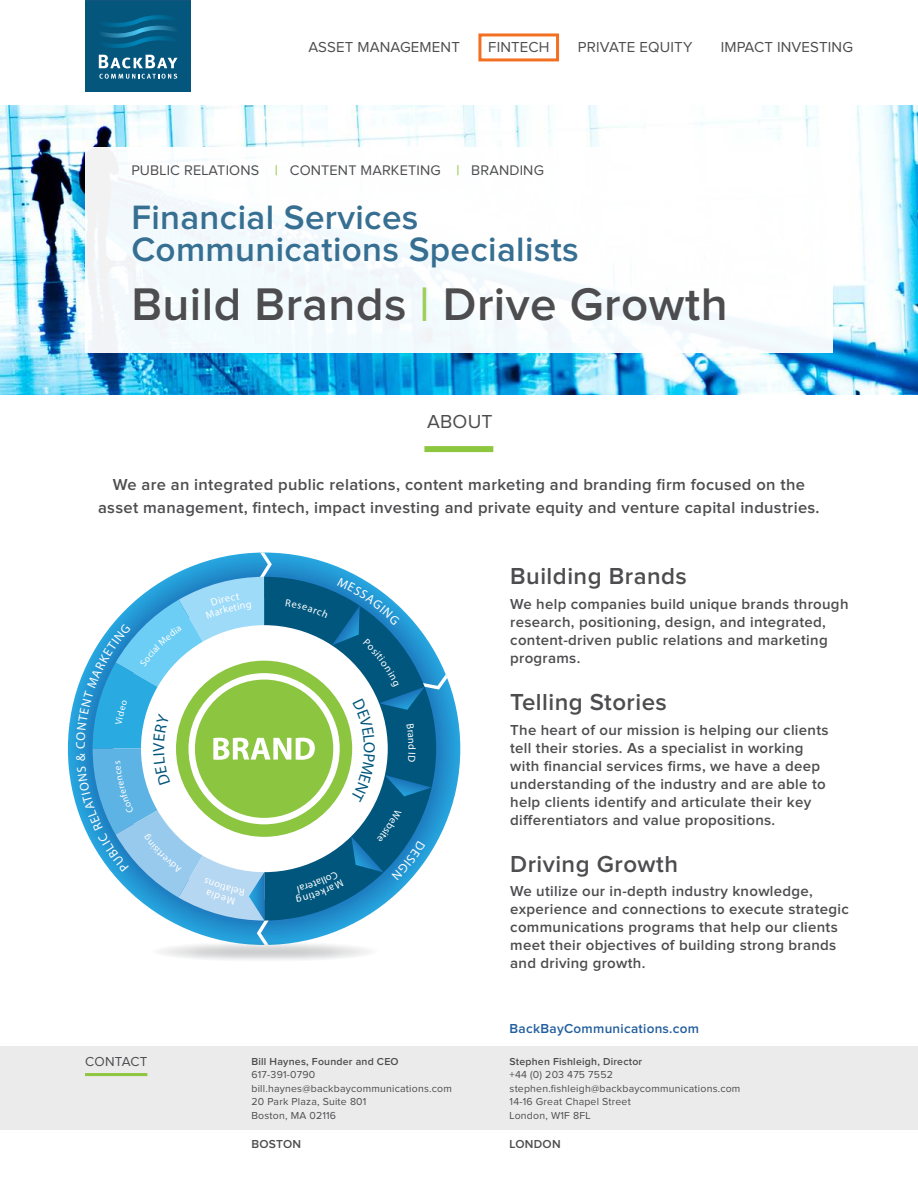
<style>
.page{position:relative;width:918px;height:1188px;background:#fff}
.page>*{position:absolute;margin:0;border:0;box-sizing:border-box;transform-origin:0 0}
.t1{font:600 47.4px "Proxima Nova";letter-spacing:.01em;color:#4d4d4f}
.t2{font:600 35.1px/32.5px "Proxima Nova";letter-spacing:.01em;color:#366f91}
.t3{font:600 24px "Proxima Nova";letter-spacing:.02em;color:#4d4d4f}
.t4{font:19.5px "Proxima Nova";letter-spacing:.01em;color:#4d4d4f}
.t5{font:600 16.5px/22.5px "Proxima Nova";letter-spacing:.02em;color:#4d4d4f;text-align:center}
.t6{font:600 15px/18px "Proxima Nova";letter-spacing:.02em;color:#4d4d4f}
.t7{font:15px "Proxima Nova";letter-spacing:.01em;color:#4d4d4f}
.t8{font:14.4px "Proxima Nova";letter-spacing:.01em;color:#4d4d4f}
.t9{font:600 13.5px "Proxima Nova";letter-spacing:.02em;color:#215e9e}
.t10{font:13.5px "Proxima Nova";letter-spacing:.02em;color:#4d4d4f}
.t11{font:600 12px "Proxima Nova";letter-spacing:.02em;color:#4d4d4f}
.t12{font:10.5px/13.5px "Proxima Nova";letter-spacing:.02em;color:#4d4d4f}
.t13{font:600 10.5px "Proxima Nova";letter-spacing:.02em;color:#4d4d4f}
.s1{font-weight:600;color:#9ecd58}
.s2{color:#9ecd58}
</style>
<div class="page">
<img style="left:0;top:106px;width:918px;height:289px">
<div style="left:85px;top:147px;width:748px;height:206px;background:#fff"></div>
<div style="left:85px;top:0;width:106px;height:92px;background:#05567d"></div>
<svg style="left:99px;top:74px;width:78px;height:5px"></svg>
<svg style="left:98px;top:15px;width:80px;height:53px"></svg>
<svg style="left:151px;top:941px;width:228px;height:21px"></svg>
<div style="left:57px;top:548px;width:414px;height:403px;background:#fff"></div>
<div style="left:424px;top:446px;width:69px;height:6px;background:#8dc63f"></div>
<div style="left:0;top:1047px;width:918px;height:83px;background:#ebebec"></div>
<hr style="left:85px;top:1073px;width:62px;height:3px;background:#8dc63f">
<div style="left:478px;top:33px;width:81px;height:28px;border:3px solid #f36f21"></div>
<svg style="left:76px;top:552px;width:371px;height:393px"></svg>
<p class="t7" style="left:308px;top:41px;width:153px">ASSET MANAGEMENT</p>
<p class="t7" style="left:488px;top:41px;width:63px">FINTECH</p>
<p class="t7" style="left:578px;top:41px;width:116px">PRIVATE EQUITY</p>
<p class="t7" style="left:721px;top:41px;width:134px">IMPACT INVESTING</p>
<p class="t8" style="left:131px;top:164px;width:414px">PUBLIC RELATIONS <span class="s1">|</span> CONTENT MARKETING <span class="s1">|</span> BRANDING</p>
<h2 class="t2" style="left:131px;top:202px;width:449px">Financial Services<br>Communications Specialists</h2>
<h1 class="t1" style="left:131px;top:283px;width:598px">Build Brands <span class="s2">|</span> Drive Growth</h1>
<h3 class="t4" style="left:427px;top:413px;width:67px">ABOUT</h3>
<p class="t5" style="left:98px;top:474px;width:723px">We are an integrated public relations, content marketing and branding firm focused on the asset management, fintech, impact investing and private equity and venture capital industries.</p>
<h3 class="t3" style="left:510px;top:565px;width:178px">Building Brands</h3>
<p class="t6" style="left:510px;top:595px;width:340px">We help companies build unique brands through research, positioning, design, and integrated, content-driven public relations and marketing programs.</p>
<h3 class="t3" style="left:510px;top:691px;width:158px">Telling Stories</h3>
<p class="t6" style="left:510px;top:721px;width:320px">The heart of our mission is helping our clients tell their stories. As a specialist in working with financial services firms, we have a deep understanding of the industry and are able to help clients identify and articulate their key differentiators and value propositions.</p>
<h3 class="t3" style="left:510px;top:853px;width:169px">Driving Growth</h3>
<p class="t6" style="left:510px;top:883px;width:340px">We utilize our in-depth industry knowledge, experience and connections to execute strategic communications programs that help our clients meet their objectives of building strong brands and driving growth.</p>
<p class="t10" style="left:85px;top:1056px;width:64px">CONTACT</p>
<p class="t13" style="left:251px;top:1056px;width:149px">Bill Haynes, Founder and CEO</p>
<p class="t12" style="left:251px;top:1068px;width:202px">617-391-0790 bill.haynes@backbaycommunications.com<br>20 Park Plaza, Suite 801<br>Boston, MA 02116</p>
<p class="t9" style="left:510px;top:1023px;width:191px">BackBayCommunications.com</p>
<p class="t13" style="left:510px;top:1056px;width:134px">Stephen Fishleigh, Director</p>
<p class="t12" style="left:510px;top:1068px;width:232px">+44 (0) 203 475 7552 stephen.fishleigh@backbaycommunications.com<br>14-16 Great Chapel Street<br>London, W1F 8FL</p>
<p class="t11" style="left:251px;top:1138px;width:51px">BOSTON</p>
<p class="t11" style="left:510px;top:1138px;width:53px">LONDON</p>
</div>
